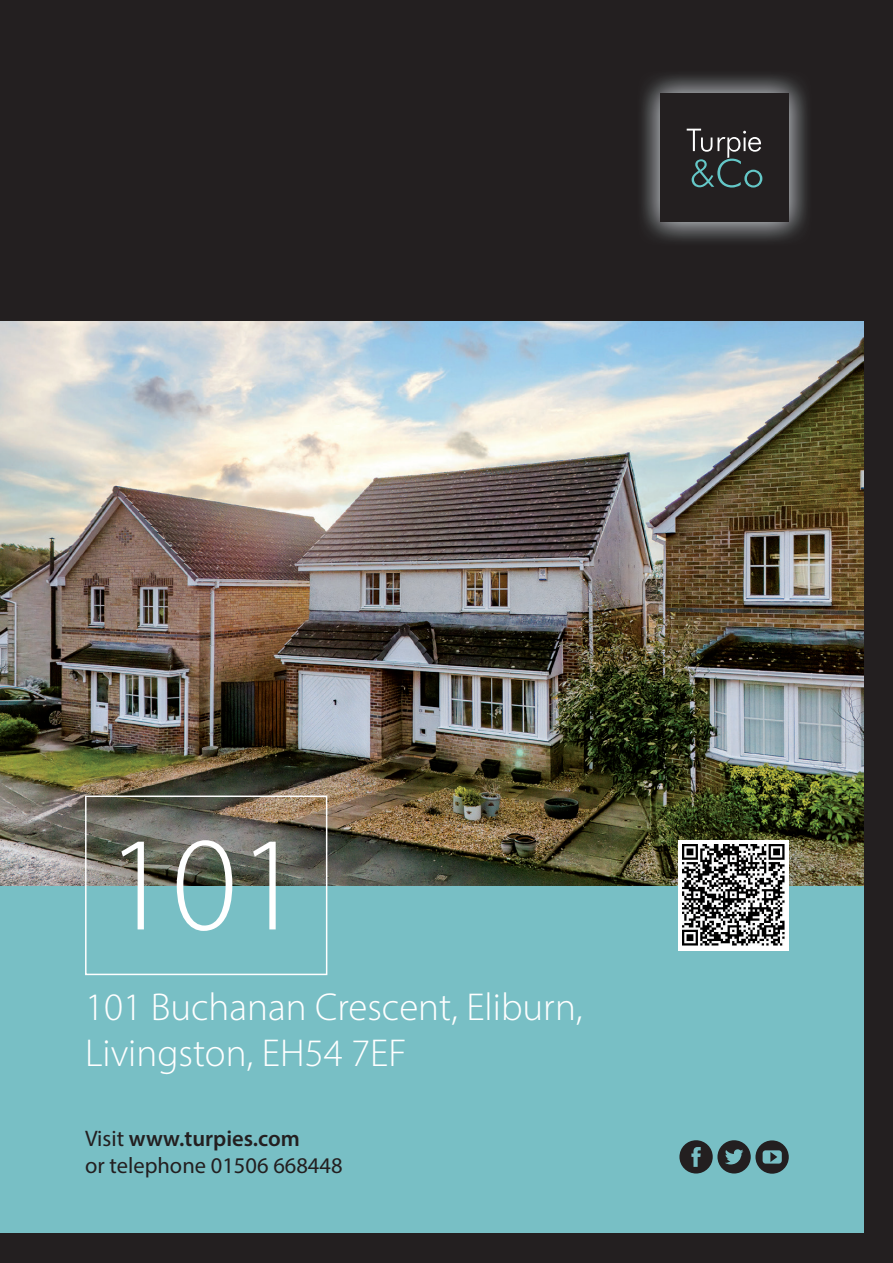
<style>
.page{position:relative;width:893px;height:1263px;background:#231f20}
.page>*{position:absolute;margin:0;border:0;box-sizing:border-box;transform-origin:0 0}
.t1{font:300 135px "Myriad Pro";color:#fff}
.t2{font:300 39px/46.8px "Myriad Pro";color:#fff}
.t3{font:22.5px/27px "Myriad Pro";color:#231f20}
.s1{font-weight:600}
</style>
<div class="page">
<div style="left:0;top:885px;width:863px;height:348px;background:#78bfc5"></div>
<img style="left:0;top:321px;width:863px;height:564px">
<div style="left:678px;top:840px;width:111px;height:110px;background:#fff"></div>
<img style="left:683px;top:844px;width:101px;height:102px">
<svg style="left:679px;top:1140px;width:110px;height:34px"></svg>
<img style="left:642px;top:75px;width:165px;height:166px">
<div style="left:660px;top:94px;width:129px;height:128px;background:#231f20"></div>
<svg style="left:687px;top:129px;width:75px;height:59px"></svg>
<div style="left:85px;top:795px;width:242px;height:180px;border:2px solid #fff"></div>
<h1 class="t1" style="left:106px;top:803px;width:199px">101</h1>
<p class="t2" style="left:85px;top:983px;width:499px">101 Buchanan Crescent, Eliburn,<br>Livingston, EH54 7EF</p>
<p class="t3" style="left:85px;top:1125px;width:259px">Visit <span class="s1">www.turpies.com<br></span>or telephone 01506 668448</p>
</div>
